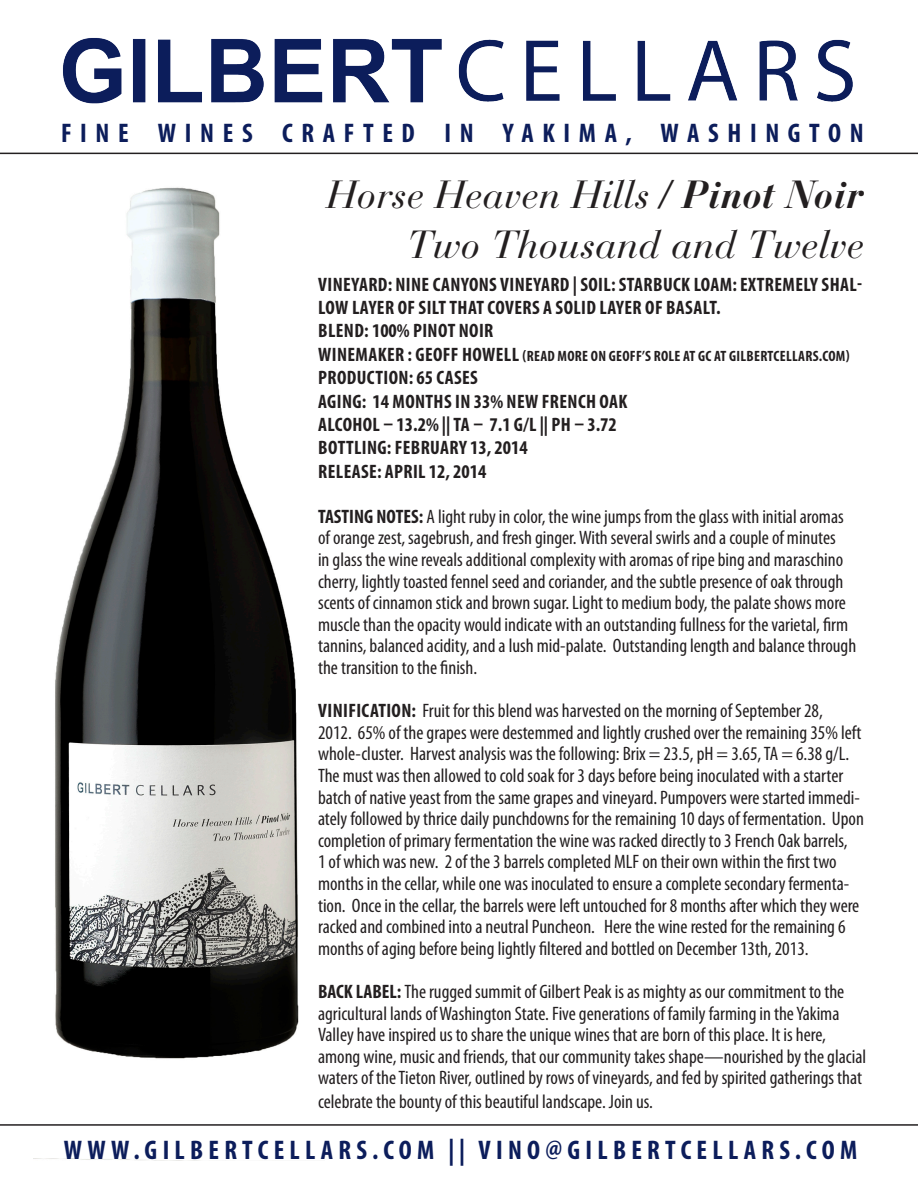
<style>
.page{position:relative;width:918px;height:1188px;background:#fff}
.page>*{position:absolute;margin:0;border:0;box-sizing:border-box;transform-origin:0 0}
.t1{font:italic 39px "Bauer Bodoni";color:#231f20}
.t2{font:700 condensed 27px "Myriad Pro";letter-spacing:.195em;color:#0c1d5b}
.t3{font:700 condensed 27px "Myriad Pro";letter-spacing:.32em;color:#0c1d5b}
.t4{font:condensed 19.5px/21.6px "Myriad Pro";color:#231f20}
.t5{font:700 condensed 19.5px/23.4px "Myriad Pro";letter-spacing:.02em;color:#231f20}
.t6{font:700 condensed 15px "Myriad Pro";letter-spacing:.02em;color:#231f20}
.s1{font-weight:700}
.s2{font-size:19.5px}
</style>
<div class="page">
<img style="left:33px;top:187px;width:266px;height:974px">
<hr style="left:0;top:153px;width:918px;height:1px;background:#231f20">
<hr style="left:0;top:1124px;width:918px;height:2px;background:#231f20">
<img style="left:63px;top:38px;width:790px;height:66px">
<p class="t3" style="left:61px;top:116px;width:804px">FINE WINES CRAFTED IN YAKIMA, WASHINGTON</p>
<p class="t1" style="left:327px;top:171px;width:539px">Horse Heaven Hills / <span class="s1">Pinot Noir</span></p>
<p class="t1" style="left:407px;top:221px;width:459px">Two Thousand and Twelve</p>
<p class="t5" style="left:318px;top:272px;width:546px">VINEYARD: NINE CANYONS VINEYARD | SOIL: STARBUCK LOAM: EXTREMELY SHAL-<br>LOW LAYER OF SILT THAT COVERS A SOLID LAYER OF BASALT.</p>
<p class="t5" style="left:318px;top:319px;width:177px">BLEND: 100% PINOT NOIR</p>
<p class="t6" style="left:318px;top:346px;width:533px"><span class="s2">WINEMAKER : GEOFF HOWELL</span> (READ MORE ON GEOFF’S ROLE AT GC AT GILBERTCELLARS.COM)</p>
<p class="t5" style="left:318px;top:366px;width:161px">PRODUCTION: 65 CASES</p>
<p class="t5" style="left:318px;top:389px;width:311px">AGING: 14 MONTHS IN 33% NEW FRENCH OAK</p>
<p class="t5" style="left:318px;top:412px;width:300px">ALCOHOL – 13.2% || TA – 7.1 G/L || PH – 3.72</p>
<p class="t5" style="left:318px;top:436px;width:211px">BOTTLING: FEBRUARY 13, 2014</p>
<p class="t5" style="left:318px;top:459px;width:170px">RELEASE: APRIL 12, 2014</p>
<p class="t4" style="left:318px;top:505px;width:540px"><span class="s1">TASTING NOTES:</span> A light ruby in color, the wine jumps from the glass with initial aromas of orange zest, sagebrush, and fresh ginger. With several swirls and a couple of minutes<br>in glass the wine reveals additional complexity with aromas of ripe bing and maraschino cherry, lightly toasted fennel seed and coriander, and the subtle presence of oak through scents of cinnamon stick and brown sugar. Light to medium body, the palate shows more muscle than the opacity would indicate with an outstanding fullness for the varietal, firm tannins, balanced acidity, and a lush mid-palate. Outstanding length and balance through the transition to the finish.</p>
<p class="t4" style="left:318px;top:700px;width:547px"><span class="s1">VINIFICATION:</span> Fruit for this blend was harvested on the morning of September 28,<br>2012. 65% of the grapes were destemmed and lightly crushed over the remaining 35% left whole-cluster. Harvest analysis was the following: Brix = 23.5, pH = 3.65, TA = 6.38 g/L.<br>The must was then allowed to cold soak for 3 days before being inoculated with a starter batch of native yeast from the same grapes and vineyard. Pumpovers were started immedi&shy;ately followed by thrice daily punchdowns for the remaining 10 days of fermentation. Upon completion of primary fermentation the wine was racked directly to 3 French Oak barrels,<br>1 of which was new. 2 of the 3 barrels completed MLF on their own within the first two months in the cellar, while one was inoculated to ensure a complete secondary fermenta&shy;tion. Once in the cellar, the barrels were left untouched for 8 months after which they were racked and combined into a neutral Puncheon. Here the wine rested for the remaining 6 months of aging before being lightly filtered and bottled on December 13th, 2013.</p>
<p class="t4" style="left:318px;top:981px;width:550px"><span class="s1">BACK LABEL:</span> The rugged summit of Gilbert Peak is as mighty as our commitment to the agricultural lands of Washington State. Five generations of family farming in the Yakima Valley have inspired us to share the unique wines that are born of this place. It is here, among wine, music and friends, that our community takes shape—nourished by the glacial waters of the Tieton River, outlined by rows of vineyards, and fed by spirited gatherings that</p>
<p class="t4" style="left:318px;top:1090px;width:337px">celebrate the bounty of this beautiful landscape. Join us.</p>
<p class="t2" style="left:64px;top:1133px;width:795px">WWW.GILBERTCELLARS.COM || VINO@GILBERTCELLARS.COM</p>
</div>
